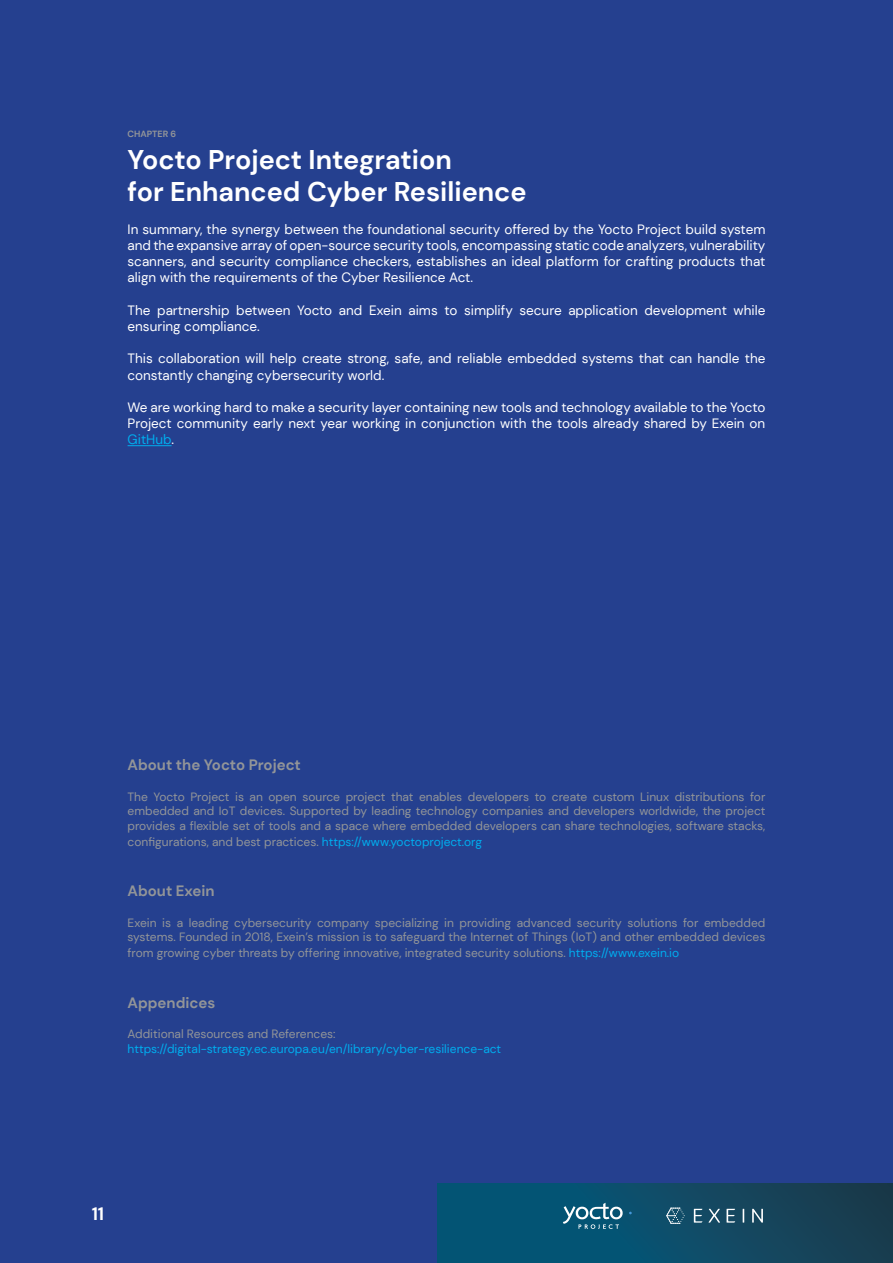
<style>
.page{position:relative;width:893px;height:1263px;background:#fff}
.page>*{position:absolute;margin:0;border:0;box-sizing:border-box;transform-origin:0 0}
.t1{font:700 27px/32.4px "DM Sans";color:#fff}
.t2{font:700 18px "DM Sans";color:#fff}
.t3{font:700 15px "DM Sans";color:#939598}
.t4{font:13.5px/16.2px "DM Sans";color:#fff;text-align:justify}
.t5{font:12px/14.4px "DM Sans";color:#939598;text-align:justify}
.t6{font:12px "DM Sans";color:#00aeef}
.t7{font:700 9px "DM Sans";color:#939598}
.s1{color:#00aeef}
</style>
<div class="page">
<div style="left:0;top:0;width:893px;height:1262px;background:#25408f"></div>
<div style="left:437px;top:1183px;width:455px;height:79px;background:linear-gradient(to right,#005a7e,#1c3d50)"></div>
<hr style="left:128px;top:445px;width:44px;height:1px;background:#00aeef">
<svg style="left:708px;top:1209px;width:12px;height:13px"></svg>
<svg style="left:743px;top:1209px;width:1px;height:13px"></svg>
<svg style="left:752px;top:1209px;width:11px;height:13px"></svg>
<svg style="left:694px;top:1209px;width:8px;height:13px"></svg>
<svg style="left:727px;top:1209px;width:8px;height:13px"></svg>
<svg style="left:666px;top:1207px;width:19px;height:17px"></svg>
<svg style="left:563px;top:1203px;width:60px;height:26px;background:#407c94"></svg>
<p class="t7" style="left:128px;top:128px;width:50px">CHAPTER 6</p>
<h1 class="t1" style="left:128px;top:143px;width:400px">Yocto Project Integration<br>for Enhanced Cyber Resilience</h1>
<p class="t4" style="left:128px;top:221px;width:639px">In summary, the synergy between the foundational security offered by the Yocto Project build system and the expansive array of open-source security tools, encompassing static code analyzers, vulnerability scanners, and security compliance checkers, establishes an ideal platform for crafting products that align with the requirements of the Cyber Resilience Act.</p>
<p class="t4" style="left:128px;top:302px;width:639px">The partnership between Yocto and Exein aims to simplify secure application development while ensuring compliance.</p>
<p class="t4" style="left:128px;top:350px;width:639px">This collaboration will help create strong, safe, and reliable embedded systems that can handle the constantly changing cybersecurity world.</p>
<p class="t4" style="left:128px;top:399px;width:639px">We are working hard to make a security layer containing new tools and technology available to the Yocto Project community early next year working in conjunction with the tools already shared by Exein on <span class="s1">GitHub</span>.</p>
<p class="t3" style="left:128px;top:755px;width:175px">About the Yocto Project</p>
<p class="t5" style="left:128px;top:789px;width:639px">The Yocto Project is an open source project that enables developers to create custom Linux distributions for embedded and IoT devices. Supported by leading technology companies and developers worldwide, the project provides a flexible set of tools and a space where embedded developers can share technologies, software stacks,</p>
<p class="t5" style="left:128px;top:834px;width:356px">configurations, and best practices. <span class="s1">https://www.yoctoproject.org</span></p>
<p class="t3" style="left:128px;top:881px;width:89px">About Exein</p>
<p class="t5" style="left:128px;top:915px;width:639px">Exein is a leading cybersecurity company specializing in providing advanced security solutions for embedded systems. Founded in 2018, Exein’s mission is to safeguard the Internet of Things (IoT) and other embedded devices</p>
<p class="t5" style="left:128px;top:946px;width:553px">from growing cyber threats by offering innovative, integrated security solutions. <span class="s1">https://www.exein.io</span></p>
<p class="t3" style="left:128px;top:993px;width:89px">Appendices</p>
<p class="t5" style="left:128px;top:1027px;width:210px">Additional Resources and References:</p>
<p class="t6" style="left:128px;top:1041px;width:375px">https://digital-strategy.ec.europa.eu/en/library/cyber-resilience-act</p>
<h2 class="t2" style="left:92px;top:1203px;width:14px">11</h2>
</div>
